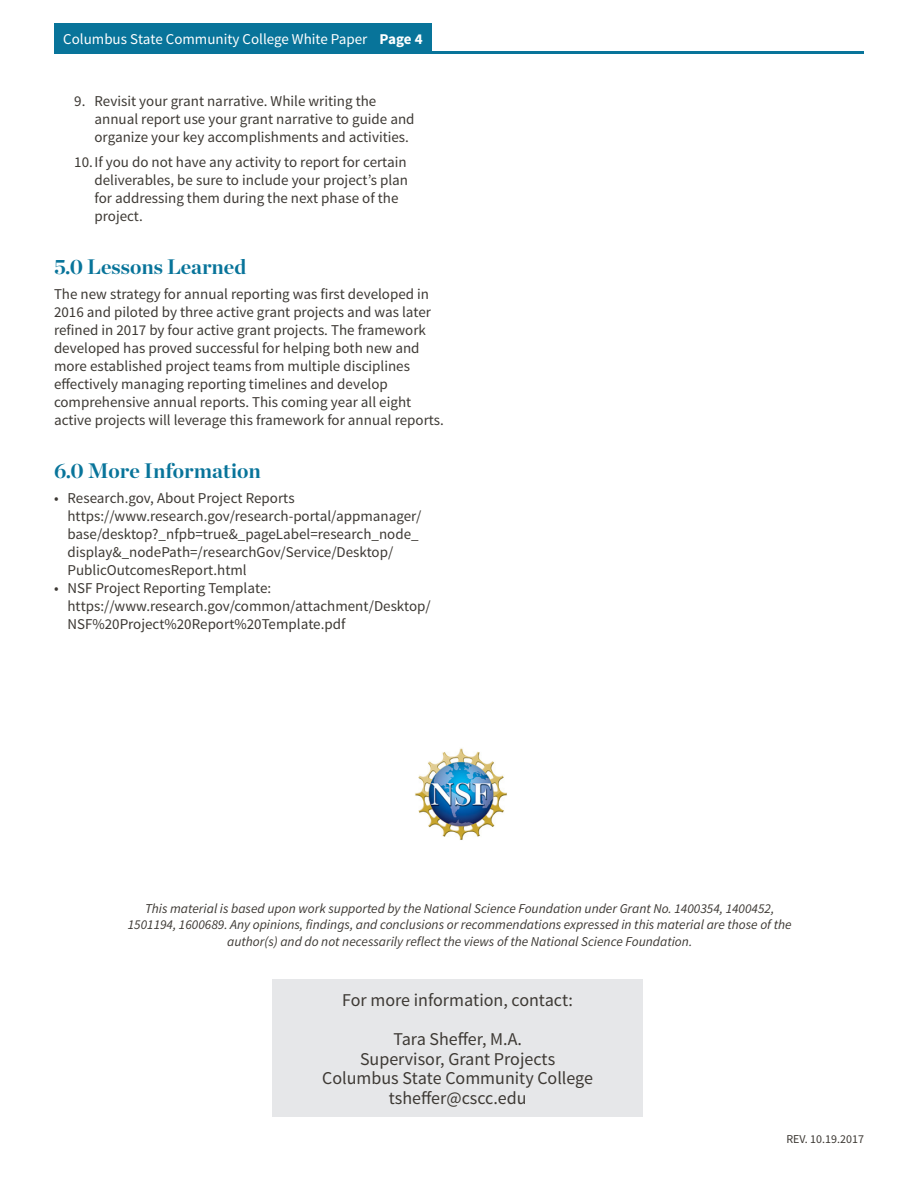
<style>
.page{position:relative;width:918px;height:1188px;background:#fff}
.page>*{position:absolute;margin:0;border:0;box-sizing:border-box;transform-origin:0 0}
.subhead{font:700 21px "Chronicle Display";color:#08749a}
.t1{font:18px "Source Sans Pro";color:#3d3934}
.body{font:15px/18px "Source Sans Pro";color:#3d3934}
.t2{font:15px "Source Sans Pro";color:#fff}
.notes{font:italic 13.5px/16.5px "Source Sans Pro";color:#3d3934;text-align:center}
.headline{font:12px "Source Sans Pro";color:#3d3934}
.s1{font-weight:700}
</style>
<div class="page">
<hr style="left:54px;top:51px;width:810px;height:3px;background:#08749a">
<div style="left:54px;top:23px;width:378px;height:29px;background:#08749a"></div>
<img style="left:415px;top:748px;width:92px;height:92px">
<div style="left:272px;top:979px;width:371px;height:138px;background:#e6e7e9"></div>
<p class="t2" style="left:63px;top:29px;width:361px">Columbus State Community College White Paper <span class="s1">Page 4</span></p>
<p class="body" style="left:94px;top:92px;width:322px;text-indent:-20px">9. Revisit your grant narrative. While writing the annual report use your grant narrative to guide and organize your key accomplishments and activities.</p>
<p class="body" style="left:94px;top:153px;width:315px;text-indent:-20px">10.If you do not have any activity to report for certain deliverables, be sure to include your project’s plan for addressing them during the next phase of the project.</p>
<p class="subhead" style="left:54px;top:249px;width:194px">5.0 Lessons Learned</p>
<p class="body" style="left:54px;top:285px;width:391px">The new strategy for annual reporting was first developed in 2016 and piloted by three active grant projects and was later refined in 2017 by four active grant projects. The framework developed has proved successful for helping both new and more established project teams from multiple disciplines effectively managing reporting timelines and develop comprehensive annual reports. This coming year all eight active projects will leverage this framework for annual reports.</p>
<p class="subhead" style="left:54px;top:453px;width:209px">6.0 More Information</p>
<p class="body" style="left:68px;top:489px;width:355px;text-indent:-14px">• Research.gov, About Project Reports https://www.research.gov/research-portal/appmanager/ base/desktop?_nfpb=true&amp;_pageLabel=research_node_ display&amp;_nodePath=/researchGov/Service/Desktop/ PublicOutcomesReport.html</p>
<p class="body" style="left:68px;top:579px;width:365px;text-indent:-14px">• NSF Project Reporting Template: https://www.research.gov/common/attachment/Desktop/<br>NSF%20Project%20Report%20Template.pdf</p>
<p class="notes" style="left:128px;top:900px;width:665px">This material is based upon work supported by the National Science Foundation under Grant No. 1400354, 1400452,<br>1501194, 1600689. Any opinions, findings, and conclusions or recommendations expressed in this material are those of the author(s) and do not necessarily reflect the views of the National Science Foundation.</p>
<p class="t1" style="left:342px;top:989px;width:232px">For more information, contact:</p>
<p class="t1" style="left:393px;top:1028px;width:130px">Tara Sheffer, M.A.</p>
<p class="t1" style="left:360px;top:1048px;width:197px">Supervisor, Grant Projects</p>
<p class="t1" style="left:322px;top:1067px;width:272px">Columbus State Community College</p>
<p class="t1" style="left:389px;top:1087px;width:139px">tsheffer@cscc.edu</p>
<p class="headline" style="left:786px;top:1132px;width:79px">REV. 10.19.2017</p>
</div>
